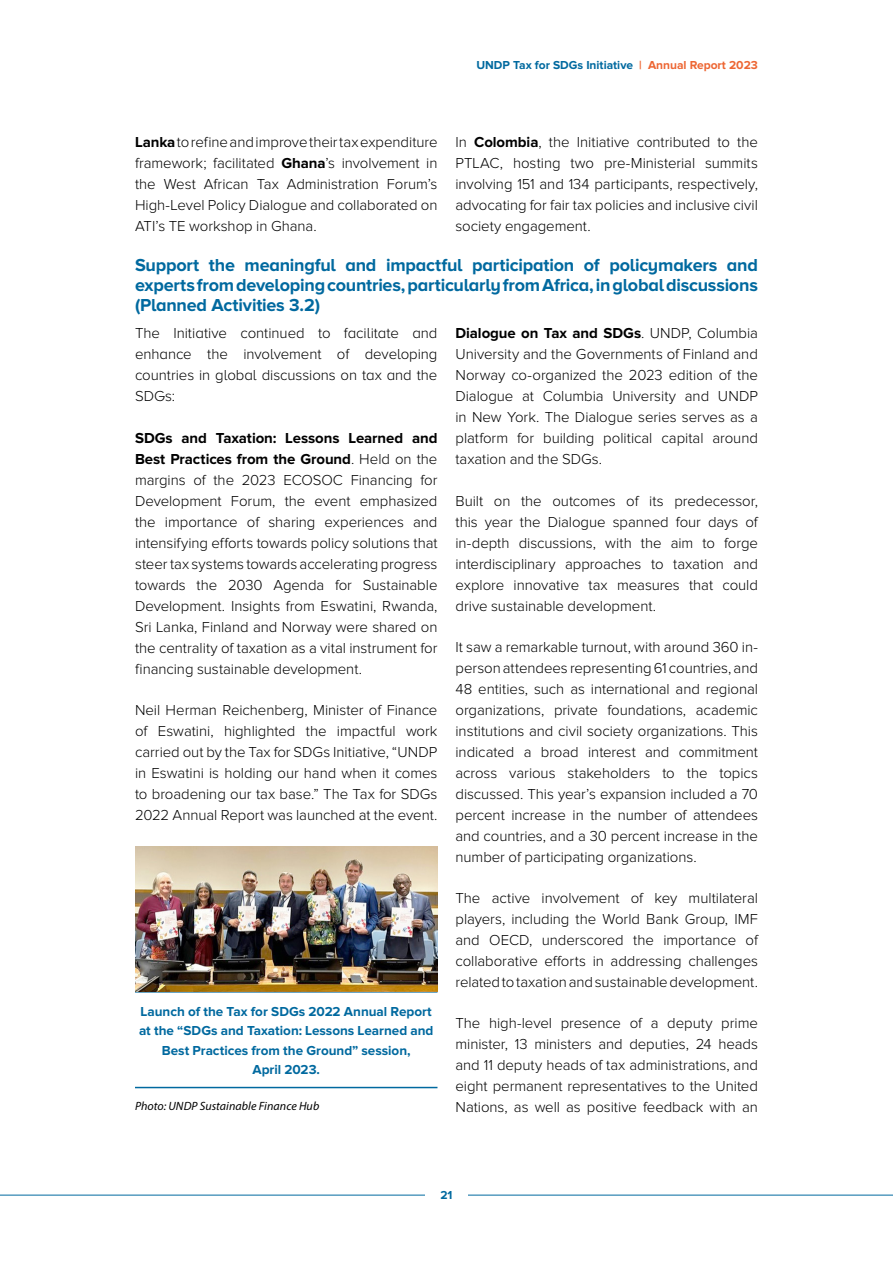
<style>
.page{position:relative;width:893px;height:1263px;background:#fff}
.page>*{position:absolute;margin:0;border:0;box-sizing:border-box;transform-origin:0 0}
.t1{font:700 18px/19.8px "Proxima Nova A";letter-spacing:-.015em;color:#00699f;text-align:justify}
.t2{font:300 15px/21px "Proxima Nova";letter-spacing:-.005em;color:#000;text-align:justify}
.t3{font:300 15px/21px "Proxima Nova A";letter-spacing:-.005em;color:#000;text-align:justify}
.t4{font:700 13.5px/19.5px "Proxima Nova";color:#00699f;text-align:center}
.t5{font:700 12px "Proxima Nova";color:#00699f}
.t6{font:italic 12px "Myriad Pro";letter-spacing:.005em;color:#000}
.s1{color:#ed6633}
.s2{font-weight:700}
</style>
<div class="page">
<hr style="left:0;top:1195px;width:893px;height:1px;background:#00699f">
<div style="left:425px;top:1185px;width:43px;height:20px;background:#fff"></div>
<hr style="left:135px;top:991px;width:302px;height:1px;background:#00699f">
<hr style="left:135px;top:1087px;width:302px;height:1px;background:#00699f">
<img style="left:135px;top:846px;width:302px;height:145px">
<p class="t5" style="left:476px;top:58px;width:283px">UNDP Tax for SDGs Initiative <span class="s1">| Annual Report 2023</span></p>
<p class="t2" style="left:135px;top:132px;width:304px"><span class="s2">Lanka</span> torefine and improve their tax expenditure framework; facilitated <span class="s2">Ghana</span>’s involvement in the West African Tax Administration Forum’s High-Level Policy Dialogue and collaborated on ATI’s TE workshop in Ghana.</p>
<p class="t2" style="left:455px;top:132px;width:304px">In <span class="s2">Colombia</span>, the Initiative contributed to the PTLAC, hosting two pre-Ministerial summits involving 151 and 134 participants, respectively, advocating for fair tax policies and inclusive civil society engagement.</p>
<p class="t1" style="left:135px;top:255px;width:624px">Support the meaningful and impactful participation of policymakers and experts from developing countries, particularly from Africa, in global discussions (Planned Activities 3.2)</p>
<p class="t3" style="left:135px;top:323px;width:304px">The Initiative continued to facilitate and enhance the involvement of developing countries in global discussions on tax and the SDGs:</p>
<p class="t2" style="left:135px;top:427px;width:304px"><span class="s2">SDGs and Taxation: Lessons Learned and Best Practices from the Ground</span>. Held on the margins of the 2023 ECOSOC Financing for Development Forum, the event emphasized the importance of sharing experiences and intensifying efforts towards policy solutions that steer tax systems towards accelerating progress towards the 2030 Agenda for Sustainable Development. Insights from Eswatini, Rwanda, Sri Lanka, Finland and Norway were shared on the centrality of taxation as a vital instrument for financing sustainable development.</p>
<p class="t2" style="left:135px;top:700px;width:304px">Neil Herman Reichenberg, Minister of Finance of Eswatini, highlighted the impactful work carried out by the Tax for SDGs Initiative, “UNDP in Eswatini is holding our hand when it comes to broadening our tax base.” The Tax for SDGs 2022 Annual Report was launched at the event.</p>
<p class="t2" style="left:455px;top:323px;width:304px"><span class="s2">Dialogue on Tax and SDGs</span>. UNDP, Columbia University and the Governments of Finland and Norway co-organized the 2023 edition of the Dialogue at Columbia University and UNDP in New York. The Dialogue series serves as a platform for building political capital around taxation and the SDGs.</p>
<p class="t2" style="left:455px;top:490px;width:304px">Built on the outcomes of its predecessor, this year the Dialogue spanned four days of in-depth discussions, with the aim to forge interdisciplinary approaches to taxation and explore innovative tax measures that could drive sustainable development.</p>
<p class="t2" style="left:455px;top:637px;width:304px">It saw a remarkable turnout, with around 360 in&shy;person attendees representing 61 countries, and 48 entities, such as international and regional organizations, private foundations, academic institutions and civil society organizations. This indicated a broad interest and commitment across various stakeholders to the topics discussed. This year’s expansion included a 70 percent increase in the number of attendees and countries, and a 30 percent increase in the number of participating organizations.</p>
<p class="t2" style="left:455px;top:888px;width:304px">The active involvement of key multilateral players, including the World Bank Group, IMF and OECD, underscored the importance of collaborative efforts in addressing challenges related to taxation and sustainable development.</p>
<p class="t2" style="left:455px;top:1013px;width:304px">The high-level presence of a deputy prime minister, 13 ministers and deputies, 24 heads and 11 deputy heads of tax administrations, and eight permanent representatives to the United Nations, as well as positive feedback with an</p>
<p class="t4" style="left:139px;top:1002px;width:296px">Launch of the Tax for SDGs 2022 Annual Report at the “SDGs and Taxation: Lessons Learned and Best Practices from the Ground” session,<br>April 2023.</p>
<p class="t6" style="left:135px;top:1098px;width:186px">Photo: UNDP Sustainable Finance Hub</p>
<p class="t5" style="left:440px;top:1188px;width:14px">21</p>
</div>
